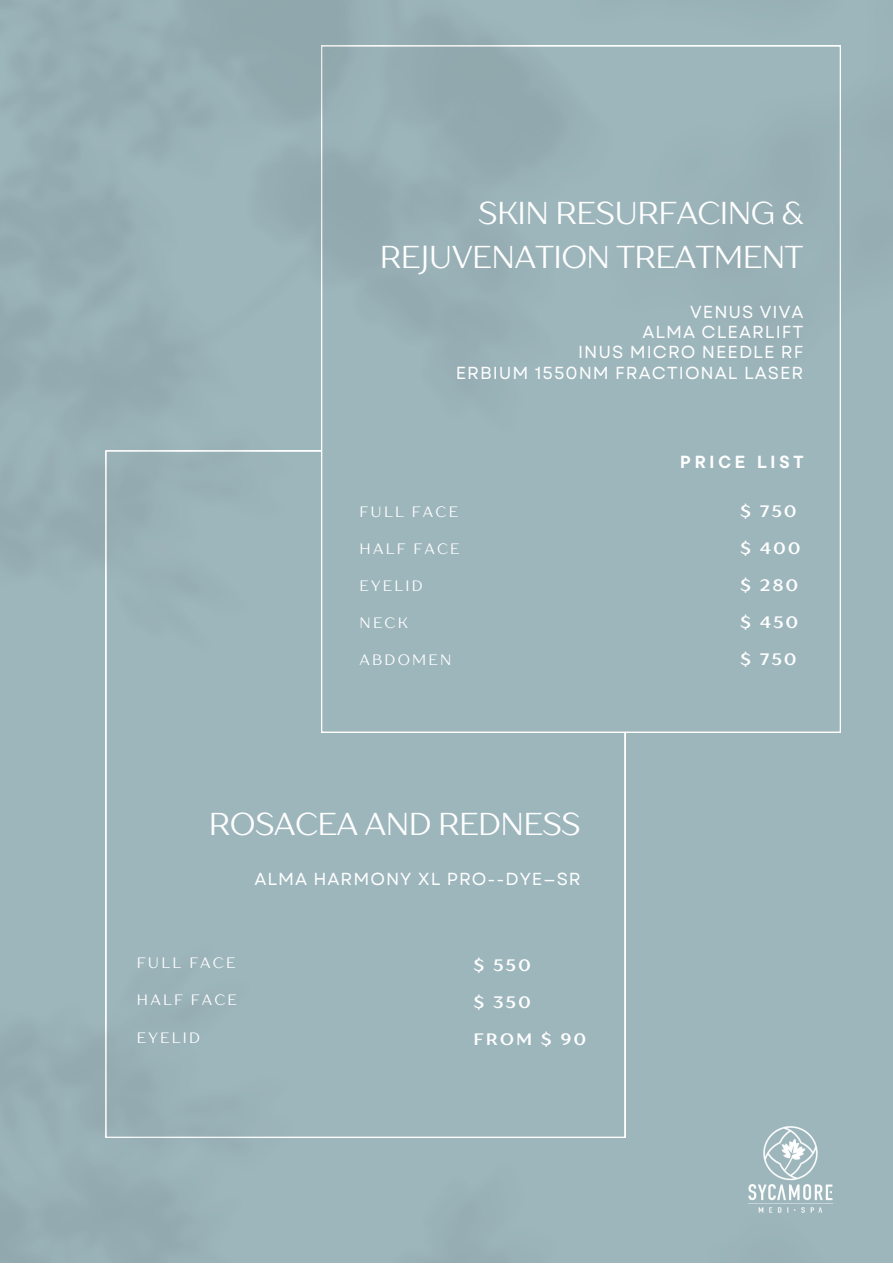
<style>
.page{position:relative;width:893px;height:1264px;background:#fff}
.page>*{position:absolute;margin:0;border:0;box-sizing:border-box;transform-origin:0 0}
.t1{font:31.5px/43.8px "TT Drugs";letter-spacing:-.02em;color:#fff;text-align:right}
.t2{font:17.4px/20.2px "Garet";letter-spacing:.055em;color:#fff;text-align:right}
.t3{font:700 17.4px "TT Commons Pro";letter-spacing:.22em;color:#fff}
.t4{font:700 16.5px "TT Drugs";letter-spacing:.15em;color:#fff}
.t5{font:15px "TT Drugs";letter-spacing:.15em;color:#fff}
</style>
<div class="page">
<div style="left:0;top:0;width:892px;height:1262px;background:#9db6bc"></div>
<img style="left:0;top:0;width:841px;height:669px">
<img style="left:0;top:926px;width:626px;height:336px">
<img style="left:748px;top:1126px;width:85px;height:87px">
<h1 class="t1" style="left:380px;top:190px;width:425px">SKIN RESURFACING &amp;<br>REJUVENATION TREATMENT</h1>
<p class="t2" style="left:456px;top:302px;width:349px">VENUS VIVA<br>ALMA CLEARLIFT<br>INUS MICRO NEEDLE RF<br>ERBIUM 1550NM FRACTIONAL LASER</p>
<p class="t5" style="left:359px;top:502px;width:100px">FULL FACE</p>
<p class="t5" style="left:359px;top:539px;width:101px">HALF FACE</p>
<p class="t5" style="left:359px;top:576px;width:65px">EYELID</p>
<p class="t5" style="left:359px;top:613px;width:50px">NECK</p>
<p class="t5" style="left:359px;top:650px;width:93px">ABDOMEN</p>
<h1 class="t1" style="left:209px;top:801px;width:373px">ROSACEA AND REDNESS</h1>
<p class="t2" style="left:254px;top:869px;width:328px">ALMA HARMONY XL PRO--DYE—SR</p>
<p class="t5" style="left:137px;top:953px;width:100px">FULL FACE</p>
<p class="t5" style="left:137px;top:990px;width:101px">HALF FACE</p>
<p class="t5" style="left:137px;top:1027px;width:65px">EYELID</p>
<p class="t4" style="left:474px;top:954px;width:58px">$ 550</p>
<p class="t4" style="left:474px;top:991px;width:58px">$ 350</p>
<p class="t4" style="left:474px;top:1028px;width:113px">FROM $ 90</p>
<p class="t3" style="left:680px;top:450px;width:125px">PRICE LIST</p>
<p class="t4" style="left:740px;top:500px;width:57px">$ 750</p>
<p class="t4" style="left:740px;top:537px;width:61px">$ 400</p>
<p class="t4" style="left:740px;top:575px;width:59px">$ 280</p>
<p class="t4" style="left:740px;top:612px;width:59px">$ 450</p>
<p class="t4" style="left:740px;top:649px;width:57px">$ 750</p>
</div>
